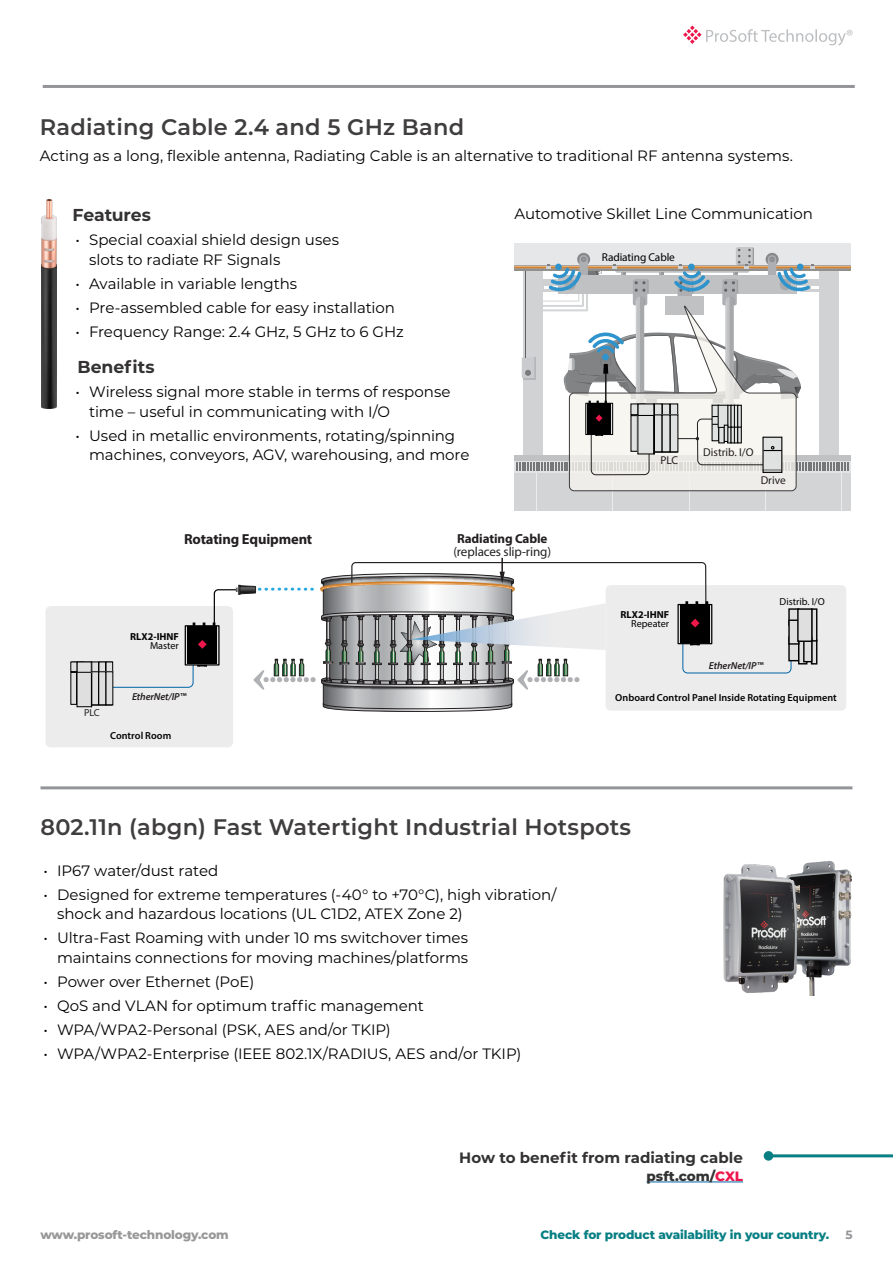
<style>
.page{position:relative;width:893px;height:1263px;background:#fff}
.page>*{position:absolute;margin:0;border:0;box-sizing:border-box;transform-origin:0 0}
.t1{font:600 22.5px "Montserrat";letter-spacing:.01em;color:#3f3d3e}
.t2{font:700 17.25px "Montserrat";letter-spacing:-.005em;color:#333132}
.t3{font:15px/19.5px "Montserrat";letter-spacing:-.005em;color:#000}
.t4{font:700 15px "Montserrat";color:#333132}
.t5{font:700 14.55px "Myriad Pro";letter-spacing:-.01em;color:#231f20}
.t6{font:800 13.5px "Montserrat";color:#333}
.t7{font:13.05px "Myriad Pro";letter-spacing:-.01em;color:#231f20}
.t8{font:700 13.05px "Myriad Pro";letter-spacing:-.01em;color:#231f20}
.t9{font:800 12px "Montserrat";letter-spacing:-.01em;color:#077f83}
.t10{font:800 12px "Montserrat";letter-spacing:-.01em;color:#999898}
.t11{font:700 12px "Montserrat";color:#939598}
.t12{font:11.4px "Myriad Pro";color:#221f1f}
.t13{font:11.4px "Myriad Pro";letter-spacing:-.01em;color:#000}
.t14{font:600 10.2px "Myriad Pro";letter-spacing:.005em;color:#030303}
.t15{font:10.2px "Myriad Pro";color:#030303}
.t16{font:italic 600 10.2px "Myriad Pro";letter-spacing:-.01em;color:#231f20}
.t17{font:700 10.2px "Myriad Pro";color:#030303}
.t18{font:10.2px "Myriad Pro";color:#231f20}
.s1{color:#ed174c}
</style>
<div class="page">
<svg style="left:683px;top:26px;width:169px;height:20px"></svg>
<img style="left:41px;top:200px;width:15px;height:209px">
<div style="left:45px;top:606px;width:188px;height:141px;background:#edeced;border-radius:5px"></div>
<div style="left:606px;top:585px;width:240px;height:126px;background:#edeced;border-radius:5px"></div>
<div style="left:185px;top:625px;width:35px;height:40px;border:1px solid #000"></div>
<div style="left:187px;top:626px;width:30px;height:38px;background:#000"></div>
<svg style="left:198px;top:640px;width:9px;height:9px"></svg>
<svg style="left:213px;top:558px;width:579px;height:154px"></svg>
<div style="left:789px;top:609px;width:10px;height:16px;background:#dedfde"></div>
<div style="left:788px;top:608px;width:11px;height:18px;border:1px solid #000"></div>
<div style="left:789px;top:637px;width:10px;height:24px;background:#dedfde"></div>
<div style="left:788px;top:636px;width:11px;height:25px;border:1px solid #000"></div>
<div style="left:799px;top:640px;width:8px;height:24px;background:#dedfde"></div>
<div style="left:798px;top:639px;width:9px;height:25px;border:1px solid #000"></div>
<div style="left:812px;top:640px;width:5px;height:24px;background:#dedfde"></div>
<div style="left:811px;top:639px;width:6px;height:25px;border:1px solid #000"></div>
<div style="left:812px;top:609px;width:5px;height:32px;background:#dedfde"></div>
<div style="left:811px;top:608px;width:6px;height:33px;border:1px solid #000"></div>
<div style="left:804px;top:638px;width:8px;height:24px;background:#dedfde"></div>
<div style="left:803px;top:637px;width:9px;height:25px;border:1px solid #000"></div>
<div style="left:789px;top:620px;width:10px;height:24px;background:#dedfde"></div>
<div style="left:788px;top:619px;width:11px;height:26px;border:1px solid #000"></div>
<div style="left:798px;top:609px;width:14px;height:32px;background:#dedfde"></div>
<div style="left:797px;top:608px;width:15px;height:34px;border:1px solid #000"></div>
<div style="left:77px;top:671px;width:15px;height:36px;border:1px solid #000"></div>
<div style="left:91px;top:661px;width:1px;height:46px;border:1px solid #000"></div>
<svg style="left:71px;top:655px;width:136px;height:50px"></svg>
<div style="left:515px;top:243px;width:336px;height:26px;background:#e6e7e8"></div>
<svg style="left:515px;top:248px;width:336px;height:262px"></svg>
<hr style="left:40px;top:786px;width:812px;height:3px;background:#939598">
<img style="left:799px;top:861px;width:52px;height:134px">
<img style="left:723px;top:864px;width:76px;height:129px">
<hr style="left:768px;top:1154px;width:125px;height:3px;background:#077f83">
<div style="left:764px;top:1151px;width:9px;height:10px;background:#077f83;border-radius:50%"></div>
<hr style="left:647px;top:1181px;width:96px;height:1px;background:#0064a5">
<hr style="left:43px;top:85px;width:812px;height:3px;background:#939598">
<h1 class="t1" style="left:40px;top:111px;width:426px">Radiating Cable 2.4 and 5 GHz Band</h1>
<p class="t3" style="left:40px;top:146px;width:755px">Acting as a long, flexible antenna, Radiating Cable is an alternative to traditional RF antenna systems.</p>
<p class="t2" style="left:73px;top:203px;width:80px">Features</p>
<p class="t3" style="left:89px;top:230px;width:251px;text-indent:-14px">• Special coaxial shield design uses slots to radiate RF Signals</p>
<p class="t3" style="left:76px;top:273px;width:223px">• Available in variable lengths</p>
<p class="t3" style="left:76px;top:297px;width:321px">• Pre-assembled cable for easy installation</p>
<p class="t3" style="left:76px;top:321px;width:330px">• Frequency Range: 2.4 GHz, 5 GHz to 6 GHz</p>
<p class="t2" style="left:78px;top:355px;width:79px">Benefits</p>
<p class="t3" style="left:89px;top:382px;width:363px;text-indent:-14px">• Wireless signal more stable in terms of response time – useful in communicating with I/O</p>
<p class="t3" style="left:89px;top:425px;width:382px;text-indent:-14px">• Used in metallic environments, rotating/spinning machines, conveyors, AGV, warehousing, and more</p>
<p class="t3" style="left:514px;top:203px;width:300px">Automotive Skillet Line Communication</p>
<p class="t13" style="left:602px;top:250px;width:75px">Radiating Cable</p>
<p class="t12" style="left:660px;top:453px;width:19px">PLC</p>
<p class="t12" style="left:703px;top:445px;width:52px">Distrib. I/O</p>
<p class="t12" style="left:761px;top:473px;width:27px">Drive</p>
<p class="t5" style="left:184px;top:530px;width:130px">Rotating Equipment</p>
<p class="t17" style="left:130px;top:630px;width:50px">RLX2-IHNF</p>
<p class="t15" style="left:150px;top:639px;width:30px">Master</p>
<p class="t18" style="left:84px;top:706px;width:17px">PLC</p>
<p class="t16" style="left:132px;top:690px;width:56px">EtherNet/IP™</p>
<p class="t14" style="left:110px;top:729px;width:63px">Control Room</p>
<p class="t8" style="left:457px;top:530px;width:92px">Radiating Cable</p>
<p class="t7" style="left:453px;top:544px;width:99px">(replaces slip-ring)</p>
<p class="t17" style="left:620px;top:608px;width:50px">RLX2-IHNF</p>
<p class="t15" style="left:631px;top:617px;width:40px">Repeater</p>
<p class="t15" style="left:780px;top:595px;width:47px">Distrib. I/O</p>
<p class="t16" style="left:709px;top:659px;width:56px">EtherNet/IP™</p>
<p class="t14" style="left:615px;top:691px;width:223px">Onboard Control Panel Inside Rotating Equipment</p>
<h1 class="t1" style="left:40px;top:811px;width:592px">802.11n (abgn) Fast Watertight Industrial Hotspots</h1>
<p class="t3" style="left:44px;top:860px;width:176px">• IP67 water/dust rated</p>
<p class="t3" style="left:57px;top:884px;width:501px;text-indent:-14px">• Designed for extreme temperatures (-40° to +70°C), high vibration/ shock and hazardous locations (UL C1D2, ATEX Zone 2)</p>
<p class="t3" style="left:44px;top:928px;width:426px;text-align:right">• Ultra-Fast Roaming with under 10 ms switchover times maintains connections for moving machines/platforms</p>
<p class="t3" style="left:44px;top:971px;width:212px">• Power over Ethernet (PoE)</p>
<p class="t3" style="left:44px;top:995px;width:382px">• QoS and VLAN for optimum traffic management</p>
<p class="t3" style="left:44px;top:1019px;width:349px">• WPA/WPA2-Personal (PSK, AES and/or TKIP)</p>
<p class="t3" style="left:44px;top:1044px;width:479px">• WPA/WPA2-Enterprise (IEEE 802.1X/RADIUS, AES and/or TKIP)</p>
<p class="t4" style="left:459px;top:1147px;width:285px">How to benefit from radiating cable</p>
<p class="t6" style="left:647px;top:1166px;width:98px">psft.com/<span class="s1">CXL</span></p>
<p class="t10" style="left:40px;top:1225px;width:190px">www.prosoft-technology.com</p>
<p class="t9" style="left:540px;top:1225px;width:290px">Check for product availability in your country.</p>
<p class="t11" style="left:845px;top:1226px;width:9px">5</p>
</div>
